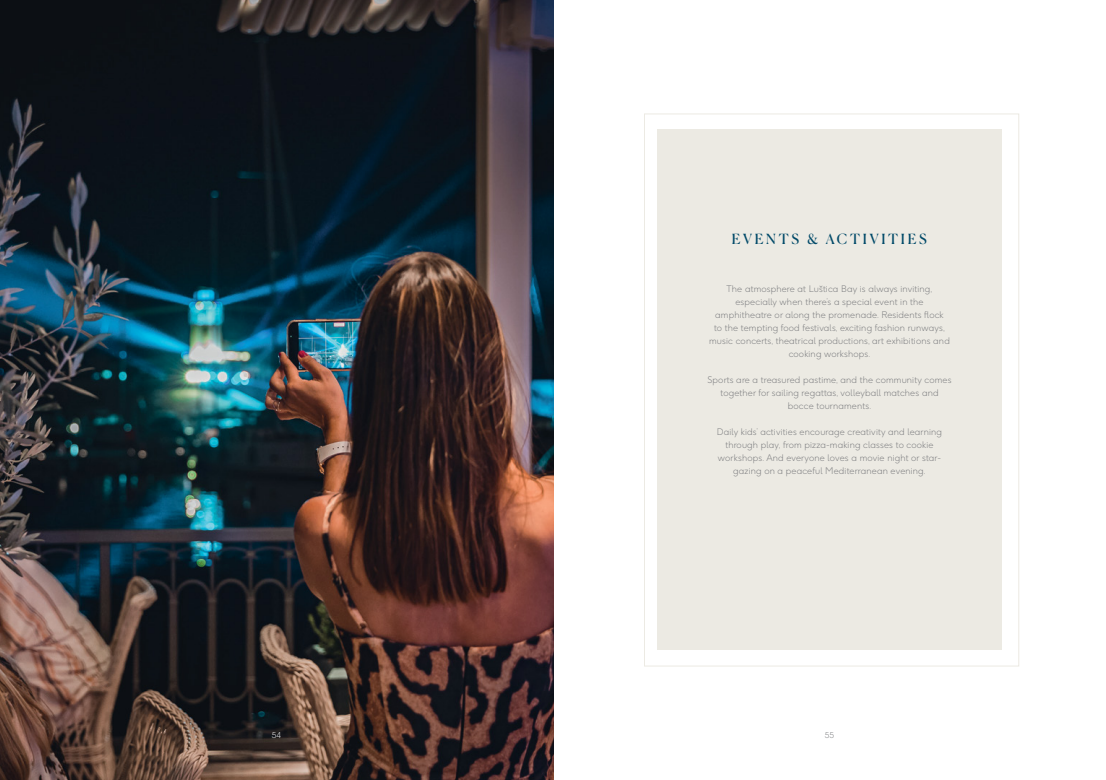
<style>
.page{position:relative;width:1106px;height:780px;background:#fff}
.page>*{position:absolute;margin:0;border:0;box-sizing:border-box;transform-origin:0 0}
.t1{font:14px "Canela";letter-spacing:.195em;color:#004968}
.t2{font:300 9px/13px "F37 Ginger Pro";letter-spacing:.02em;color:#77787b;text-align:center}
.t3{font:300 8px "F37 Ginger Pro";color:#fff}
.t4{font:300 8px "F37 Ginger Pro";color:#77787b}
</style>
<div class="page">
<img style="left:0;top:0;width:553px;height:780px">
<div style="left:657px;top:130px;width:344px;height:520px;background:#eceae3"></div>
<h1 class="t1" style="left:732px;top:228px;width:196px">EVENTS &amp; ACTIVITIES</h1>
<p class="t2" style="left:709px;top:282px;width:242px">The atmosphere at Luštica Bay is always inviting, especially when there’s a special event in the amphitheatre or along the promenade. Residents flock<br>to the tempting food festivals, exciting fashion runways, music concerts, theatrical productions, art exhibitions and cooking workshops.</p>
<p class="t2" style="left:707px;top:373px;width:245px">Sports are a treasured pastime, and the community comes together for sailing regattas, volleyball matches and bocce tournaments.</p>
<p class="t2" style="left:717px;top:425px;width:226px">Daily kids’ activities encourage creativity and learning through play, from pizza-making classes to cookie workshops. And everyone loves a movie night or star&shy;gazing on a peaceful Mediterranean evening.</p>
<p class="t3" style="left:272px;top:730px;width:11px">54</p>
<p class="t4" style="left:824px;top:730px;width:11px">55</p>
</div>
